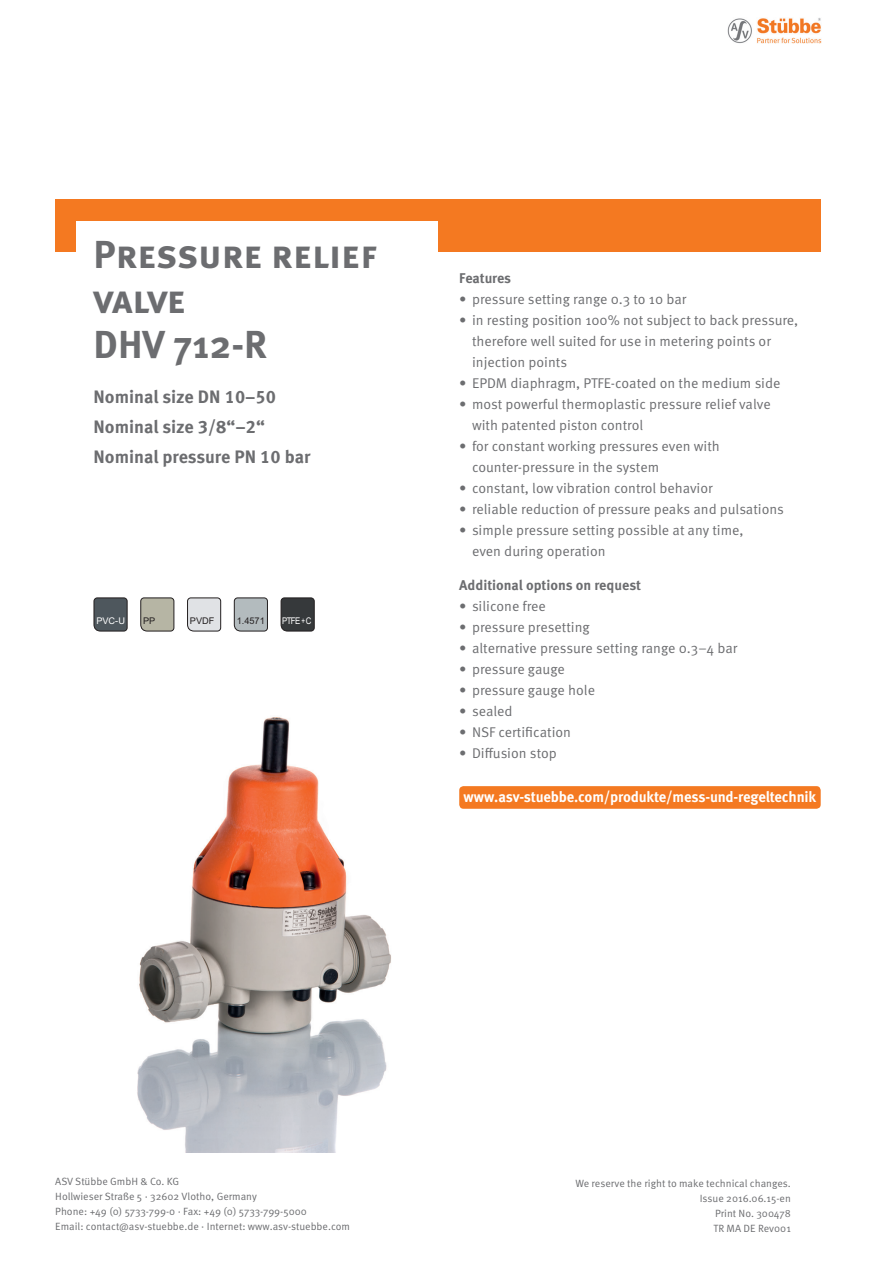
<style>
.page{position:relative;width:893px;height:1263px;background:#fff}
.page>*{position:absolute;margin:0;border:0;box-sizing:border-box;transform-origin:0 0}
.t1{font:700 39px/45px "Meta Pro";color:#6c6d70}
.t2{font:700 18px/30px "Meta Pro";color:#6c6d70}
.t3{font:700 15px "Meta Pro";letter-spacing:-.01em;color:#fff}
.t4{font:14.1px/21px "Meta Pro Norm";color:#6c6d70}
.t5{font:700 14.1px "Meta Pro";color:#6c6d70}
.t6{font:10.5px/15px "Meta Pro Norm";color:#6c6d70}
.t7{font:9.15px "Arial";color:#231f20}
.t8{font:9.15px "Arial";letter-spacing:-.075em;color:#fff;scale:.85 1}
.t9{font:9.15px "Arial";letter-spacing:-.075em;color:#fff}
</style>
<div class="page">
<div style="left:55px;top:200px;width:766px;height:52px;background:#f47921"></div>
<img style="left:728px;top:18px;width:94px;height:26px">
<div style="left:77px;top:221px;width:361px;height:304px;background:#fff"></div>
<svg style="left:94px;top:597px;width:34px;height:34px"></svg>
<svg style="left:140px;top:597px;width:34px;height:34px"></svg>
<svg style="left:187px;top:597px;width:34px;height:34px"></svg>
<img style="left:137px;top:717px;width:254px;height:435px">
<svg style="left:234px;top:597px;width:34px;height:34px"></svg>
<svg style="left:281px;top:597px;width:34px;height:34px"></svg>
<div style="left:459px;top:786px;width:362px;height:23px;background:#f47921;border-radius:4px"></div>
<h1 class="t1" style="left:94px;top:229px;width:286px">Pressure relief valve<br>DHV 712-R</h1>
<p class="t2" style="left:94px;top:380px;width:219px">Nominal size DN 10–50<br>Nominal size 3/8“–2“<br>Nominal pressure PN 10 bar</p>
<p class="t9" style="left:96px;top:615px;width:30px">PVC-U</p>
<p class="t7" style="left:143px;top:615px;width:14px">PP</p>
<p class="t7" style="left:190px;top:615px;width:26px">PVDF</p>
<p class="t7" style="left:237px;top:615px;width:30px">1.4571</p>
<p class="t8" style="left:282px;top:615px;width:36px">PTFE + C</p>
<p class="t5" style="left:459px;top:267px;width:53px">Features</p>
<p class="t4" style="left:459px;top:287px;width:229px">• pressure setting range 0.3 to 10 bar</p>
<p class="t4" style="left:472px;top:308px;width:328px;text-indent:-13px">• in resting position 100% not subject to back pressure, therefore well suited for use in metering points or injection points</p>
<p class="t4" style="left:459px;top:371px;width:323px">• EPDM diaphragm, PTFE-coated on the medium side</p>
<p class="t4" style="left:472px;top:392px;width:300px;text-indent:-13px">• most powerful thermoplastic pressure relief valve with patented piston control</p>
<p class="t4" style="left:472px;top:434px;width:249px;text-indent:-13px">• for constant working pressures even with counter-pressure in the system</p>
<p class="t4" style="left:459px;top:476px;width:255px">• constant, low vibration control behavior</p>
<p class="t4" style="left:459px;top:497px;width:326px">• reliable reduction of pressure peaks and pulsations</p>
<p class="t4" style="left:472px;top:518px;width:273px;text-indent:-13px">• simple pressure setting possible at any time, even during operation</p>
<p class="t5" style="left:459px;top:574px;width:183px">Additional options on request</p>
<p class="t4" style="left:459px;top:594px;width:88px">• silicone free</p>
<p class="t4" style="left:459px;top:615px;width:132px">• pressure presetting</p>
<p class="t4" style="left:459px;top:636px;width:280px">• alternative pressure setting range 0.3–4 bar</p>
<p class="t4" style="left:459px;top:657px;width:107px">• pressure gauge</p>
<p class="t4" style="left:459px;top:678px;width:137px">• pressure gauge hole</p>
<p class="t4" style="left:459px;top:699px;width:55px">• sealed</p>
<p class="t4" style="left:459px;top:720px;width:113px">• NSF certification</p>
<p class="t4" style="left:459px;top:741px;width:99px">• Diffusion stop</p>
<p class="t3" style="left:463px;top:785px;width:354px">www.asv-stuebbe.com/produkte/mess-und-regeltechnik</p>
<p class="t6" style="left:55px;top:1173px;width:296px">ASV Stübbe GmbH &amp; Co. KG<br>Hollwieser Straße 5 · 32602 Vlotho, Germany<br>Phone: +49 (0) 5733-799-0 · Fax: +49 (0) 5733-799-5000<br>Email: contact@asv-stuebbe.de · Internet: www.asv-stuebbe.com</p>
<p class="t6" style="left:575px;top:1175px;width:217px;text-align:right">We reserve the right to make technical changes.<br>Issue 2016.06.15-en<br>Print No. 300478<br>TR MA DE Rev001</p>
</div>
